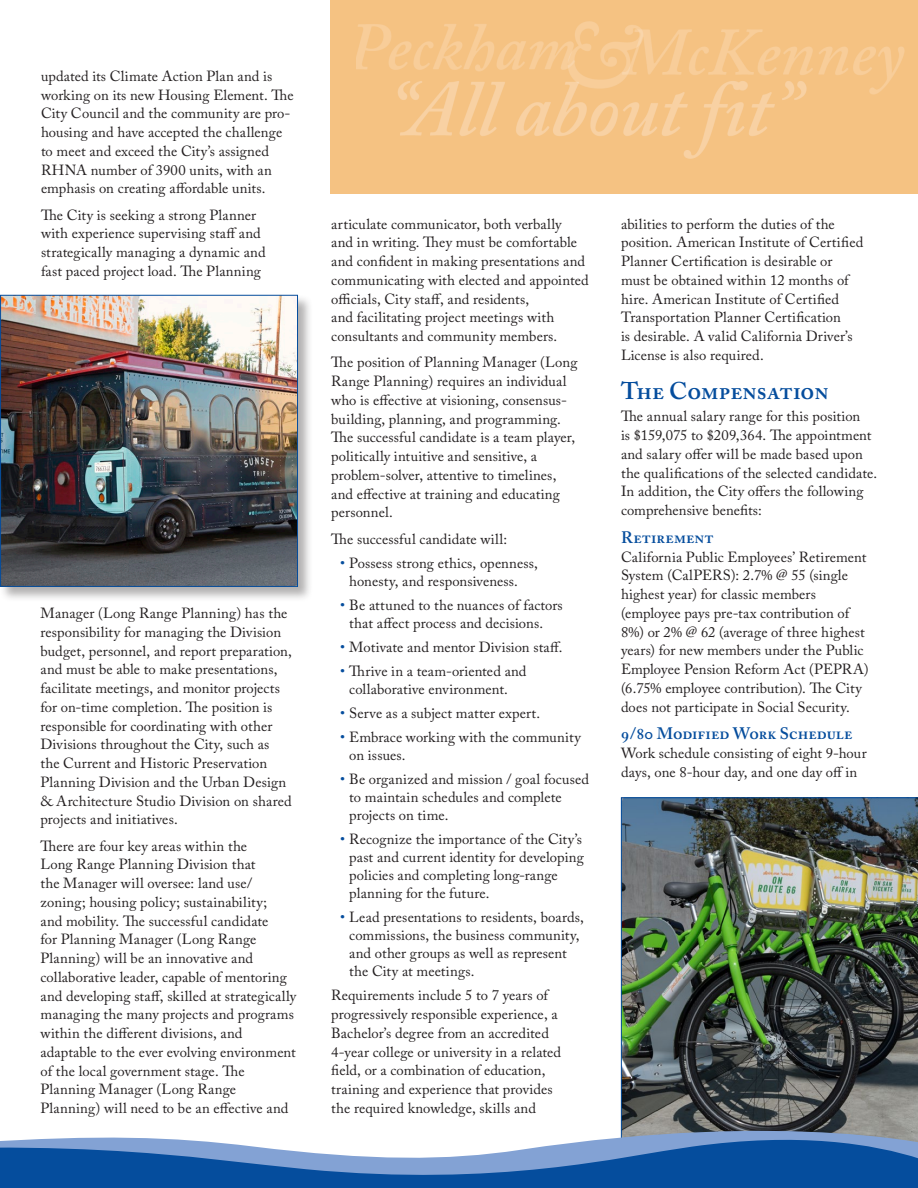
<style>
.page{position:relative;width:918px;height:1188px;background:#fff}
.page>*{position:absolute;margin:0;border:0;box-sizing:border-box;transform-origin:0 0}
.Subhead_1{font:600 24px "Adobe Caslon Pro";letter-spacing:-.005em;color:#054d9d}
.Body{font:16.5px "Adobe Caslon Semibold SC";letter-spacing:.005em;color:#054d9d}
.Body-2{font:14.7px/18.8px "Adobe Caslon Pro";letter-spacing:.005em;color:#231f20}
.s1{color:#054d9d}
</style>
<div class="page">
<img style="left:621px;top:797px;width:297px;height:321px">
<svg style="left:0;top:1118px;width:918px;height:70px"></svg>
<div style="left:331px;top:0;width:587px;height:193px;background:#f5c282"></div>
<div style="left:0;top:294px;width:314px;height:308px;background:#231f20;opacity:.35"></div>
<img style="left:2px;top:297px;width:294px;height:288px">
<div style="left:0;top:295px;width:298px;height:292px;border:1px solid #054d9d"></div>
<img style="left:357px;top:21px;width:548px;height:138px">
<p class="Body-2" style="left:41px;top:67px;width:254px">updated its Climate Action Plan and is working on its new Housing Element. The City Council and the community are pro&shy;housing and have accepted the challenge to meet and exceed the City’s assigned RHNA number of 3900 units, with an emphasis on creating affordable units.</p>
<p class="Body-2" style="left:41px;top:205px;width:226px">The City is seeking a strong Planner with experience supervising staff and strategically managing a dynamic and fast paced project load. The Planning</p>
<p class="Body-2" style="left:331px;top:214px;width:259px">articulate communicator, both verbally<br>and in writing. They must be comfortable and confident in making presentations and communicating with elected and appointed officials, City staff, and residents,<br>and facilitating project meetings with consultants and community members.</p>
<p class="Body-2" style="left:331px;top:353px;width:248px">The position of Planning Manager (Long Range Planning) requires an individual who is effective at visioning, consensus&shy;building, planning, and programming.<br>The successful candidate is a team player, politically intuitive and sensitive, a problem-solver, attentive to timelines, and effective at training and educating personnel.</p>
<p class="Body-2" style="left:331px;top:529px;width:177px">The successful candidate will:</p>
<p class="Body-2" style="left:349px;top:554px;width:190px;line-height:18px;text-indent:-9px"><span class="s1">•</span> Possess strong ethics, openness, honesty, and responsiveness.</p>
<p class="Body-2" style="left:349px;top:596px;width:215px;line-height:18px;text-indent:-9px"><span class="s1">•</span> Be attuned to the nuances of factors that affect process and decisions.</p>
<p class="Body-2" style="left:340px;top:637px;width:224px"><span class="s1">•</span> Motivate and mentor Division staff.</p>
<p class="Body-2" style="left:349px;top:662px;width:179px;line-height:18px;text-indent:-9px"><span class="s1">•</span> Thrive in a team-oriented and collaborative environment.</p>
<p class="Body-2" style="left:340px;top:703px;width:201px"><span class="s1">•</span> Serve as a subject matter expert.</p>
<p class="Body-2" style="left:349px;top:728px;width:233px;line-height:18px;text-indent:-9px"><span class="s1">•</span> Embrace working with the community on issues.</p>
<p class="Body-2" style="left:349px;top:770px;width:241px;line-height:18px;text-indent:-9px"><span class="s1">•</span> Be organized and mission / goal focused to maintain schedules and complete projects on time.</p>
<p class="Body-2" style="left:349px;top:830px;width:236px;line-height:18px;text-indent:-9px"><span class="s1">•</span> Recognize the importance of the City’s past and current identity for developing policies and completing long-range planning for the future.</p>
<p class="Body-2" style="left:349px;top:908px;width:236px;line-height:18px;text-indent:-9px"><span class="s1">•</span> Lead presentations to residents, boards, commissions, the business community, and other groups as well as represent the City at meetings.</p>
<p class="Body-2" style="left:331px;top:986px;width:231px">Requirements include 5 to 7 years of progressively responsible experience, a Bachelor’s degree from an accredited 4-year college or university in a related field, or a combination of education, training and experience that provides the required knowledge, skills and</p>
<p class="Body-2" style="left:40px;top:604px;width:253px">Manager (Long Range Planning) has the responsibility for managing the Division budget, personnel, and report preparation, and must be able to make presentations, facilitate meetings, and monitor projects for on-time completion. The position is responsible for coordinating with other Divisions throughout the City, such as the Current and Historic Preservation Planning Division and the Urban Design &amp; Architecture Studio Division on shared projects and initiatives.</p>
<p class="Body-2" style="left:40px;top:836px;width:257px">There are four key areas within the<br>Long Range Planning Division that<br>the Manager will oversee: land use/ zoning; housing policy; sustainability;<br>and mobility. The successful candidate<br>for Planning Manager (Long Range Planning) will be an innovative and collaborative leader, capable of mentoring and developing staff, skilled at strategically managing the many projects and programs within the different divisions, and adaptable to the ever evolving environment of the local government stage. The Planning Manager (Long Range Planning) will need to be an effective and</p>
<p class="Body-2" style="left:621px;top:214px;width:244px">abilities to perform the duties of the position. American Institute of Certified Planner Certification is desirable or must be obtained within 12 months of hire. American Institute of Certified Transportation Planner Certification<br>is desirable. A valid California Driver’s License is also required.</p>
<p class="Subhead_1" style="left:621px;top:377px;width:209px">The Compensation</p>
<p class="Body-2" style="left:621px;top:407px;width:258px">The annual salary range for this position<br>is $159,075 to $209,364. The appointment and salary offer will be made based upon the qualifications of the selected candidate.<br>In addition, the City offers the following comprehensive benefits:</p>
<p class="Body" style="left:621px;top:527px;width:94px">Retirement</p>
<p class="Body-2" style="left:621px;top:547px;width:249px">California Public Employees’ Retirement System (CalPERS): 2.7% @ 55 (single highest year) for classic members (employee pays pre-tax contribution of 8%) or 2% @ 62 (average of three highest years) for new members under the Public Employee Pension Reform Act (PEPRA) (6.75% employee contribution). The City does not participate in Social Security.</p>
<p class="Body" style="left:621px;top:724px;width:233px">9/80 Modified Work Schedule</p>
<p class="Body-2" style="left:621px;top:744px;width:247px">Work schedule consisting of eight 9-hour days, one 8-hour day, and one day off in</p>
</div>
